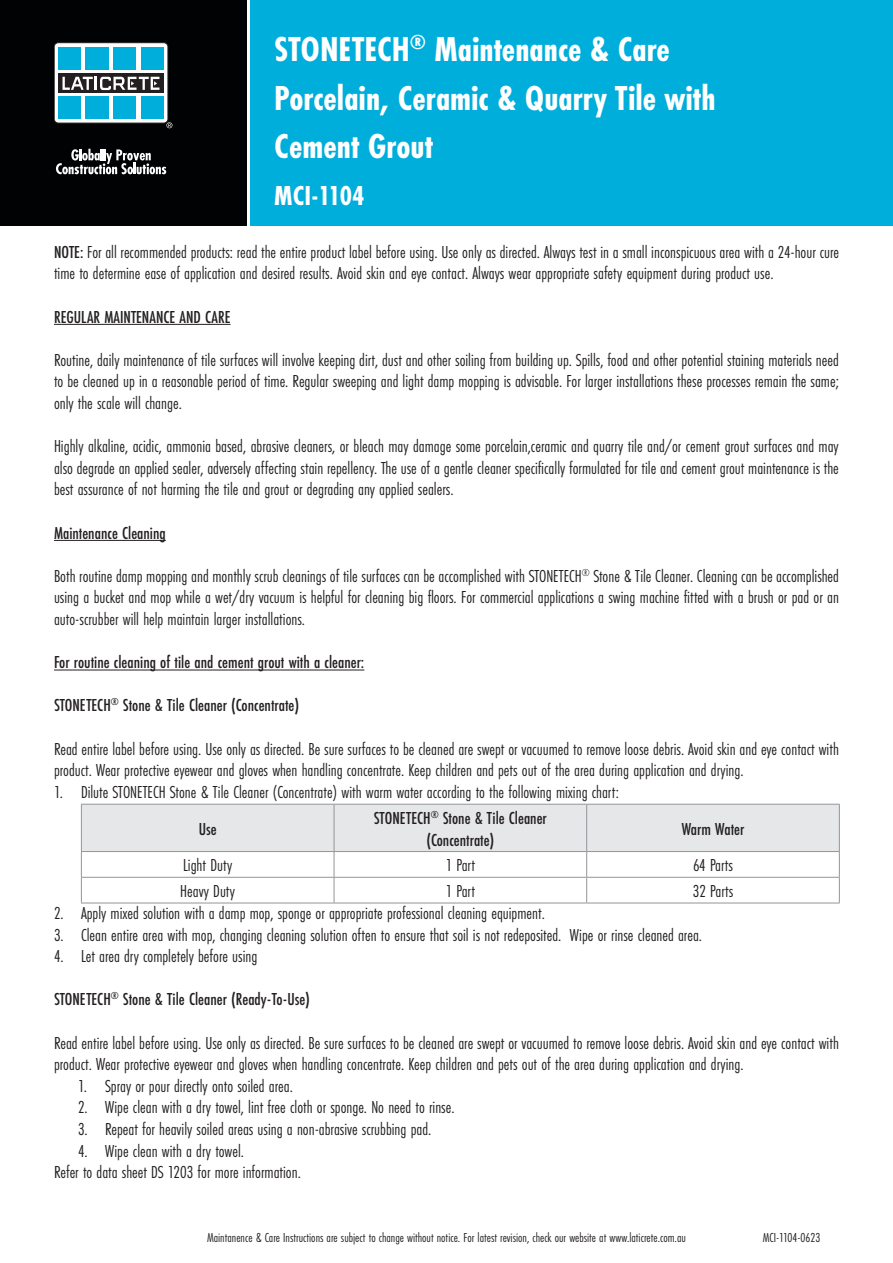
<style>
.page{position:relative;width:893px;height:1263px;background:#fff}
.page>*{position:absolute;margin:0;border:0;box-sizing:border-box;transform-origin:0 0}
.t1{font:700 36px "Futura PT Cond";color:#fff}
.t2{font:700 28.5px "Futura PT Cond";color:#fff}
.t3{font:18px/21.6px "Futura PT Cond";color:#231f20}
.t4{font:500 18px "Futura PT Cond";color:#231f20}
.t5{font:13.5px "Futura PT Cond";color:#231f20}
.s1{font-weight:500}
</style>
<div class="page">
<div style="left:0;top:0;width:246px;height:225px;background:#010203"></div>
<div style="left:250px;top:0;width:643px;height:225px;background:#00aedc"></div>
<div style="left:54px;top:43px;width:114px;height:80px;background:#fff;border-radius:4px"></div>
<div style="left:54px;top:43px;width:114px;height:80px;border:1px solid #231f20;border-radius:4px"></div>
<div style="left:58px;top:73px;width:106px;height:20px;background:#231f20"></div>
<svg style="left:63px;top:77px;width:96px;height:13px"></svg>
<div style="left:58px;top:96px;width:23px;height:23px;background:#00aedc"></div>
<div style="left:86px;top:96px;width:23px;height:23px;background:#00aedc"></div>
<div style="left:113px;top:96px;width:23px;height:23px;background:#00aedc"></div>
<div style="left:141px;top:96px;width:23px;height:23px;background:#00aedc"></div>
<div style="left:58px;top:47px;width:23px;height:23px;background:#00aedc"></div>
<div style="left:86px;top:47px;width:23px;height:23px;background:#00aedc"></div>
<div style="left:113px;top:47px;width:23px;height:23px;background:#00aedc"></div>
<div style="left:141px;top:47px;width:23px;height:23px;background:#00aedc"></div>
<svg style="left:166px;top:122px;width:6px;height:6px"></svg>
<svg style="left:56px;top:149px;width:110px;height:25px"></svg>
<hr style="left:54px;top:324px;width:177px;height:1px;background:#231f20">
<hr style="left:54px;top:540px;width:112px;height:1px;background:#231f20">
<hr style="left:54px;top:669px;width:310px;height:1px;background:#231f20">
<svg style="left:81px;top:804px;width:759px;height:99px"></svg>
<hr style="left:81px;top:903px;width:253px;height:1px;background:#939598">
<hr style="left:334px;top:903px;width:253px;height:1px;background:#939598">
<hr style="left:587px;top:903px;width:253px;height:1px;background:#939598">
<p class="t1" style="left:274px;top:28px;width:397px">STONETECH<sup>®</sup> Maintenance &amp; Care</p>
<p class="t1" style="left:274px;top:77px;width:443px">Porcelain, Ceramic &amp; Quarry Tile with</p>
<p class="t1" style="left:274px;top:125px;width:160px">Cement Grout</p>
<p class="t2" style="left:274px;top:179px;width:92px">MCI-1104</p>
<p class="t3" style="left:54px;top:241px;width:787px"><span class="s1">NOTE:</span> For all recommended products: read the entire product label before using. Use only as directed. Always test in a small inconspicuous area with a 24-hour cure time to determine ease of application and desired results. Avoid skin and eye contact. Always wear appropriate safety equipment during product use.</p>
<p class="t4" style="left:54px;top:306px;width:178px">REGULAR MAINTENANCE AND CARE</p>
<p class="t3" style="left:54px;top:349px;width:786px;text-align:justify">Routine, daily maintenance of tile surfaces will involve keeping dirt, dust and other soiling from building up. Spills, food and other potential staining materials need to be cleaned up in a reasonable period of time. Regular sweeping and light damp mopping is advisable. For larger installations these processes remain the same; only the scale will change.</p>
<p class="t3" style="left:54px;top:435px;width:786px;text-align:justify">Highly alkaline, acidic, ammonia based, abrasive cleaners, or bleach may damage some porcelain,ceramic and quarry tile and/or cement grout surfaces and may also degrade an applied sealer, adversely affecting stain repellency. The use of a gentle cleaner specifically formulated for tile and cement grout maintenance is the best assurance of not harming the tile and grout or degrading any applied sealers.</p>
<p class="t4" style="left:54px;top:522px;width:113px">Maintenance Cleaning</p>
<p class="t3" style="left:54px;top:565px;width:786px;text-align:justify">Both routine damp mopping and monthly scrub cleanings of tile surfaces can be accomplished with STONETECH<sup>®</sup> Stone &amp; Tile Cleaner. Cleaning can be accomplished using a bucket and mop while a wet/dry vacuum is helpful for cleaning big floors. For commercial applications a swing machine fitted with a brush or pad or an auto-scrubber will help maintain larger installations.</p>
<p class="t4" style="left:54px;top:652px;width:312px">For routine cleaning of tile and cement grout with a cleaner:</p>
<p class="t4" style="left:54px;top:695px;width:247px">STONETECH<sup>®</sup> Stone &amp; Tile Cleaner (Concentrate)</p>
<p class="t3" style="left:54px;top:738px;width:786px">Read entire label before using. Use only as directed. Be sure surfaces to be cleaned are swept or vacuumed to remove loose debris. Avoid skin and eye contact with product. Wear protective eyewear and gloves when handling concentrate. Keep children and pets out of the area during application and drying.</p>
<p class="t3" style="left:54px;top:781px;width:566px">1. Dilute STONETECH Stone &amp; Tile Cleaner (Concentrate) with warm water according to the following mixing chart:</p>
<p class="t4" style="left:199px;top:818px;width:19px">Use</p>
<p class="t4" style="left:374px;top:807px;width:174px">STONETECH<sup>®</sup> Stone &amp; Tile Cleaner</p>
<p class="t4" style="left:426px;top:829px;width:70px">(Concentrate)</p>
<p class="t4" style="left:682px;top:818px;width:64px">Warm Water</p>
<p class="t3" style="left:183px;top:854px;width:51px">Light Duty</p>
<p class="t3" style="left:446px;top:854px;width:31px">1 Part</p>
<p class="t3" style="left:693px;top:854px;width:41px">64 Parts</p>
<p class="t3" style="left:180px;top:880px;width:56px">Heavy Duty</p>
<p class="t3" style="left:446px;top:880px;width:31px">1 Part</p>
<p class="t3" style="left:693px;top:880px;width:42px">32 Parts</p>
<p class="t3" style="left:54px;top:902px;width:492px">2. Apply mixed solution with a damp mop, sponge or appropriate professional cleaning equipment.</p>
<p class="t3" style="left:54px;top:924px;width:650px">3. Clean entire area with mop, changing cleaning solution often to ensure that soil is not redeposited. Wipe or rinse cleaned area.</p>
<p class="t3" style="left:54px;top:945px;width:205px">4. Let area dry completely before using</p>
<p class="t4" style="left:54px;top:989px;width:258px">STONETECH<sup>®</sup> Stone &amp; Tile Cleaner (Ready-To-Use)</p>
<p class="t3" style="left:54px;top:1032px;width:786px">Read entire label before using. Use only as directed. Be sure surfaces to be cleaned are swept or vacuumed to remove loose debris. Avoid skin and eye contact with product. Wear protective eyewear and gloves when handling concentrate. Keep children and pets out of the area during application and drying.</p>
<p class="t3" style="left:78px;top:1075px;width:216px">1. Spray or pour directly onto soiled area.</p>
<p class="t3" style="left:78px;top:1097px;width:378px">2. Wipe clean with a dry towel, lint free cloth or sponge. No need to rinse.</p>
<p class="t3" style="left:78px;top:1118px;width:355px">3. Repeat for heavily soiled areas using a non-abrasive scrubbing pad.</p>
<p class="t3" style="left:78px;top:1140px;width:167px">4. Wipe clean with a dry towel.</p>
<p class="t3" style="left:54px;top:1161px;width:248px">Refer to data sheet DS 1203 for more information.</p>
<p class="t5" style="left:207px;top:1230px;width:480px">Maintanence &amp; Care Instructions are subject to change without notice. For latest revision, check our website at www.laticrete.com.au</p>
<p class="t5" style="left:763px;top:1230px;width:59px">MCI-1104-0623</p>
</div>
